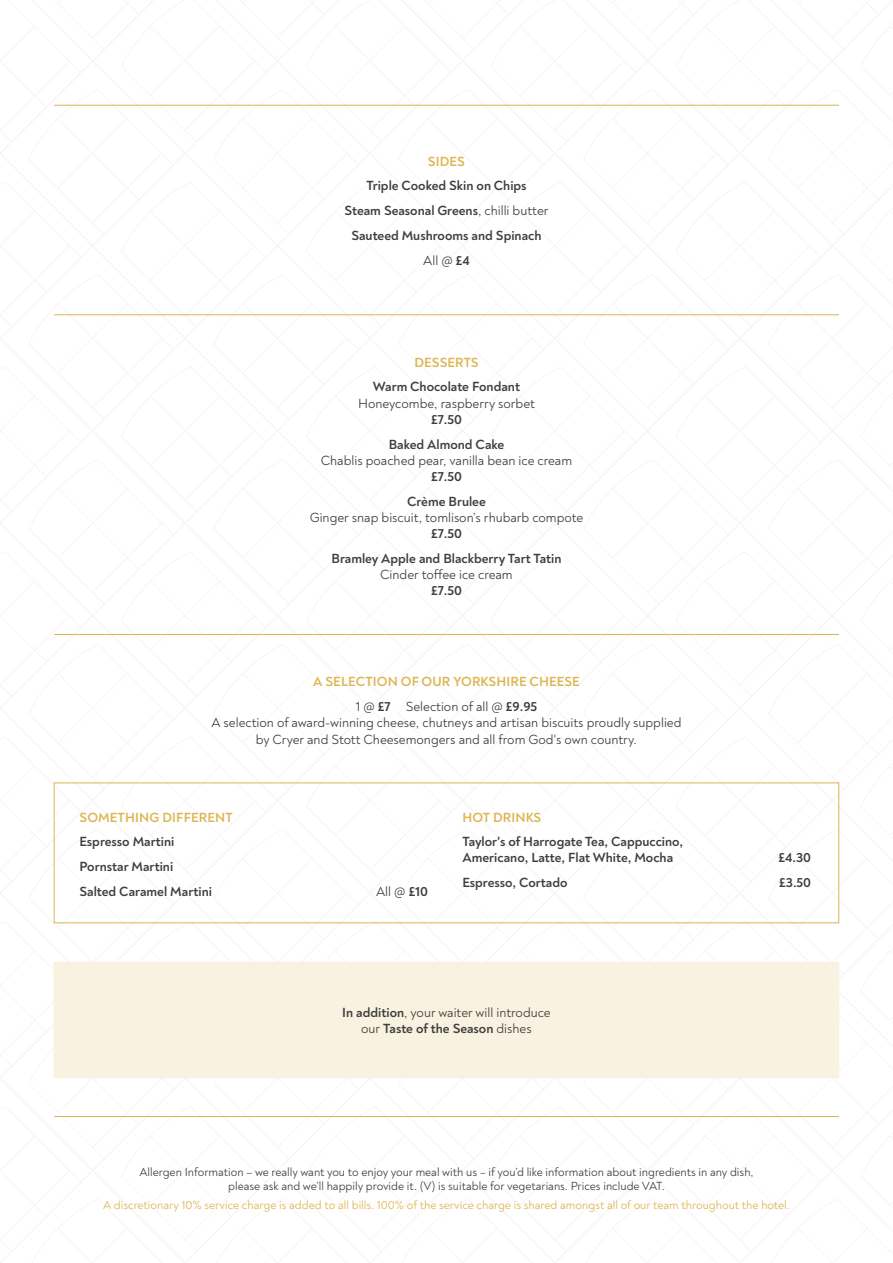
<style>
.page{position:relative;width:893px;height:1263px;background:#fff}
.page>*{position:absolute;margin:0;border:0;box-sizing:border-box;transform-origin:0 0}
.t1{font:13.5px/16.2px "Noah";color:#3e3e3f;text-align:center}
.t2{font:700 13.5px/16.2px "Noah";color:#3e3e3f;text-align:center}
.t3{font:700 13.5px "Noah";letter-spacing:.01em;color:#ddb551}
.t4{font:12px/14.4px "Noah";color:#3e3e3f;text-align:center}
.t5{font:12px "Noah";color:#ddb551}
.s1{font-weight:400}
.s2{font-weight:700}
</style>
<div class="page">
<hr style="left:54px;top:105px;width:785px;height:1px;background:#ddb551">
<hr style="left:54px;top:1116px;width:785px;height:1px;background:#ddb551">
<div style="left:54px;top:962px;width:785px;height:116px;background:#f9f2e0"></div>
<hr style="left:54px;top:314px;width:785px;height:1px;background:#ddb551">
<hr style="left:54px;top:634px;width:785px;height:1px;background:#ddb551">
<p class="t3" style="left:428px;top:153px;width:39px">SIDES</p>
<p class="t2" style="left:366px;top:178px;width:162px">Triple Cooked Skin on Chips</p>
<p class="t2" style="left:345px;top:202px;width:205px">Steam Seasonal Greens<span class="s1">, chilli butter</span></p>
<p class="t2" style="left:351px;top:227px;width:192px">Sauteed Mushrooms and Spinach</p>
<p class="t1" style="left:423px;top:252px;width:48px">All @ <span class="s2">£4</span></p>
<p class="t3" style="left:414px;top:354px;width:66px">DESSERTS</p>
<p class="t1" style="left:358px;top:379px;width:178px"><span class="s2">Warm Chocolate Fondant<br></span>Honeycombe, raspberry sorbet <span class="s2">£7.50</span></p>
<p class="t1" style="left:321px;top:436px;width:253px"><span class="s2">Baked Almond Cake<br></span>Chablis poached pear, vanilla bean ice cream <span class="s2">£7.50</span></p>
<p class="t1" style="left:310px;top:493px;width:275px"><span class="s2">Crème Brulee<br></span>Ginger snap biscuit, tomlison’s rhubarb compote <span class="s2">£7.50</span></p>
<p class="t2" style="left:331px;top:550px;width:231px">Bramley Apple and Blackberry Tart Tatin<br><span class="s1">Cinder toffee ice cream<br></span>£7.50</p>
<p class="t3" style="left:313px;top:673px;width:268px">A SELECTION OF OUR YORKSHIRE CHEESE</p>
<p class="t1" style="left:211px;top:699px;width:472px">1 @ <span class="s2">£7</span> Selection of all @ <span class="s2">£9.95<br></span>A selection of award-winning cheese, chutneys and artisan biscuits proudly supplied by Cryer and Stott Cheesemongers and all from God's own country.</p>
<p class="t3" style="left:80px;top:808px;width:155px">SOMETHING DIFFERENT</p>
<p class="t2" style="left:80px;top:834px;width:96px">Espresso Martini</p>
<p class="t2" style="left:80px;top:858px;width:95px">Pornstar Martini</p>
<p class="t2" style="left:80px;top:883px;width:134px">Salted Caramel Martini</p>
<p class="t1" style="left:376px;top:883px;width:54px">All @ <span class="s2">£10</span></p>
<p class="t3" style="left:462px;top:808px;width:80px">HOT DRINKS</p>
<p class="t2" style="left:462px;top:834px;width:222px;text-align:left">Taylor's of Harrogate Tea, Cappuccino,<br>Americano, Latte, Flat White, Mocha</p>
<p class="t2" style="left:778px;top:850px;width:34px">£4.30</p>
<p class="t2" style="left:462px;top:874px;width:107px">Espresso, Cortado</p>
<p class="t2" style="left:779px;top:874px;width:34px">£3.50</p>
<p class="t1" style="left:342px;top:1004px;width:210px"><span class="s2">In addition</span>, your waiter will introduce our <span class="s2">Taste of the Season</span> dishes</p>
<p class="t4" style="left:139px;top:1165px;width:616px">Allergen Information – we really want you to enjoy your meal with us – if you’d like information about ingredients in any dish, please ask and we’ll happily provide it. (V) is suitable for vegetarians. Prices include VAT.</p>
<p class="t5" style="left:103px;top:1197px;width:688px">A discretionary 10% service charge is added to all bills. 100% of the service charge is shared amongst all of our team throughout the hotel.</p>
</div>
